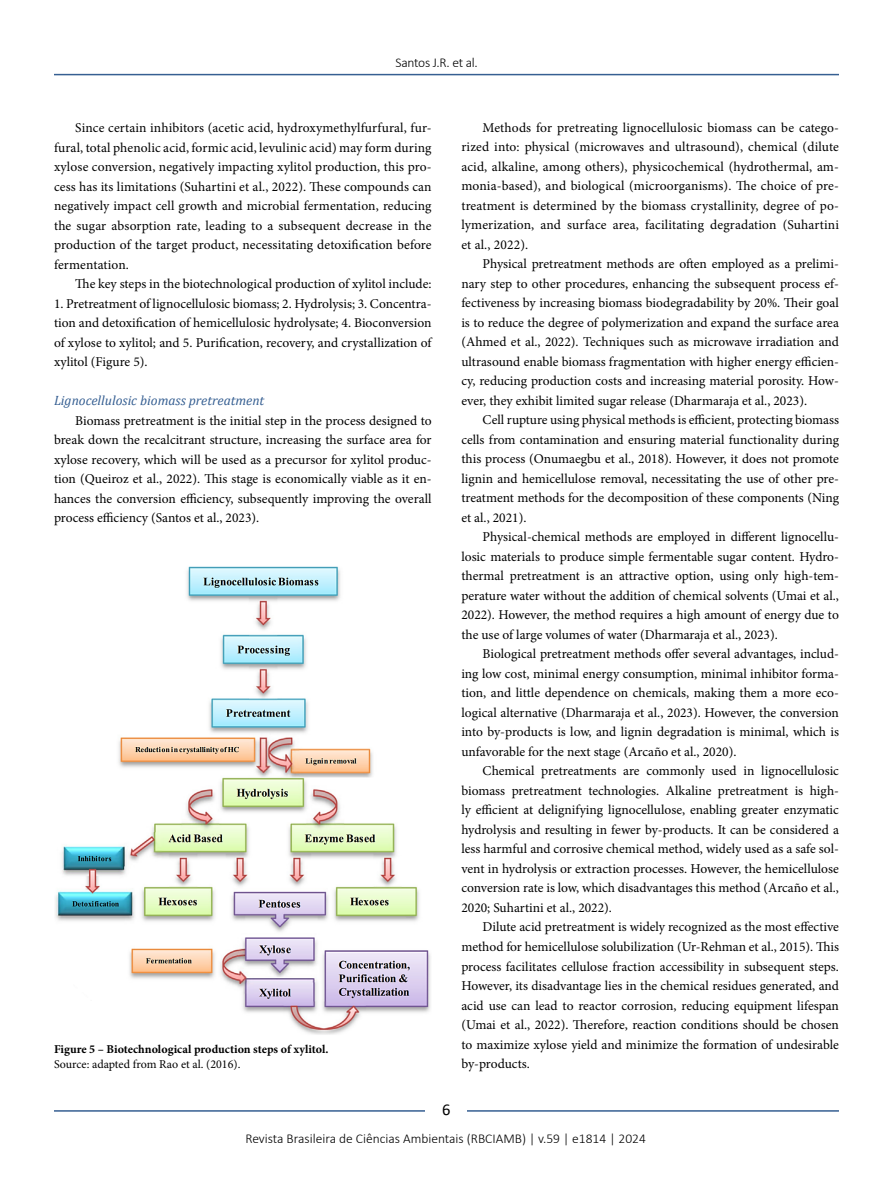
<style>
.page{position:relative;width:893px;height:1191px;background:#fff}
.page>*{position:absolute;margin:0;border:0;box-sizing:border-box;transform-origin:0 0}
.t1{font:16.5px "Calibri";color:#000}
.t2{font:13.5px/19.5px "Minion Pro";color:#000;text-align:justify}
.t3{font:300 13.5px "Calibri";color:#000}
.t4{font:italic 13.5px "Cambria";color:#365f92}
.t5{font:300 13.5px "Calibri";letter-spacing:-.02em;color:#000}
.t6{font:700 12px "Minion Pro";color:#000}
.t7{font:12px "Minion Pro";color:#000}
</style>
<div class="page">
<hr style="left:54px;top:74px;width:785px;height:1px;background:#365f92">
<hr style="left:54px;top:1110px;width:785px;height:1px;background:#365f92">
<div style="left:426px;top:1096px;width:41px;height:26px;background:#fff"></div>
<img style="left:55px;top:566px;width:376px;height:469px">
<p class="t5" style="left:396px;top:54px;width:84px">Santos J.R. et al.</p>
<p class="t2" style="left:54px;top:118px;width:379px;text-indent:21px">Since certain inhibitors (acetic acid, hydroxymethylfurfural, fur&shy;fural, total phenolic acid, formic acid, levulinic acid) may form during xylose conversion, negatively impacting xylitol production, this pro&shy;cess has its limitations (Suhartini et al., 2022). These compounds can negatively impact cell growth and microbial fermentation, reducing the sugar absorption rate, leading to a subsequent decrease in the production of the target product, necessitating detoxification before fermentation.</p>
<p class="t2" style="left:75px;top:274px;width:358px">The key steps in the biotechnological production of xylitol include:</p>
<p class="t2" style="left:54px;top:293px;width:379px">1. Pretreatment of lignocellulosic biomass; 2. Hydrolysis; 3. Concentra&shy;tion and detoxification of hemicellulosic hydrolysate; 4. Bioconversion of xylose to xylitol; and 5. Purification, recovery, and crystallization of xylitol (Figure 5).</p>
<p class="t4" style="left:54px;top:391px;width:212px">Lignocellulosic biomass pretreatment</p>
<p class="t2" style="left:54px;top:410px;width:379px;text-indent:21px">Biomass pretreatment is the initial step in the process designed to break down the recalcitrant structure, increasing the surface area for xylose recovery, which will be used as a precursor for xylitol produc&shy;tion (Queiroz et al., 2022). This stage is economically viable as it en&shy;hances the conversion efficiency, subsequently improving the overall process efficiency (Santos et al., 2023).</p>
<p class="t6" style="left:54px;top:1041px;width:276px">Figure 5 – Biotechnological production steps of xylitol.</p>
<p class="t2" style="left:461px;top:118px;width:379px;text-indent:21px">Methods for pretreating lignocellulosic biomass can be catego&shy;rized into: physical (microwaves and ultrasound), chemical (dilute acid, alkaline, among others), physicochemical (hydrothermal, am&shy;monia-based), and biological (microorganisms). The choice of pre&shy;treatment is determined by the biomass crystallinity, degree of po&shy;lymerization, and surface area, facilitating degradation (Suhartini et al., 2022).</p>
<p class="t2" style="left:461px;top:254px;width:379px;text-indent:21px">Physical pretreatment methods are often employed as a prelimi&shy;nary step to other procedures, enhancing the subsequent process ef&shy;fectiveness by increasing biomass biodegradability by 20%. Their goal is to reduce the degree of polymerization and expand the surface area (Ahmed et al., 2022). Techniques such as microwave irradiation and ultrasound enable biomass fragmentation with higher energy efficien&shy;cy, reducing production costs and increasing material porosity. How&shy;ever, they exhibit limited sugar release (Dharmaraja et al., 2023).</p>
<p class="t2" style="left:461px;top:410px;width:379px;text-indent:21px">Cell rupture using physical methods is efficient, protecting biomass cells from contamination and ensuring material functionality during this process (Onumaegbu et al., 2018). However, it does not promote lignin and hemicellulose removal, necessitating the use of other pre&shy;treatment methods for the decomposition of these components (Ning et al., 2021).</p>
<p class="t2" style="left:461px;top:527px;width:379px;text-indent:21px">Physical-chemical methods are employed in different lignocellu&shy;losic materials to produce simple fermentable sugar content. Hydro&shy;thermal pretreatment is an attractive option, using only high-tem&shy;perature water without the addition of chemical solvents (Umai et al., 2022). However, the method requires a high amount of energy due to the use of large volumes of water (Dharmaraja et al., 2023).</p>
<p class="t2" style="left:461px;top:644px;width:379px;text-indent:21px">Biological pretreatment methods offer several advantages, includ&shy;ing low cost, minimal energy consumption, minimal inhibitor forma&shy;tion, and little dependence on chemicals, making them a more eco&shy;logical alternative (Dharmaraja et al., 2023). However, the conversion into by-products is low, and lignin degradation is minimal, which is unfavorable for the next stage (Arcaño et al., 2020).</p>
<p class="t2" style="left:461px;top:761px;width:379px;text-indent:21px">Chemical pretreatments are commonly used in lignocellulosic biomass pretreatment technologies. Alkaline pretreatment is high&shy;ly efficient at delignifying lignocellulose, enabling greater enzymatic hydrolysis and resulting in fewer by-products. It can be considered a less harmful and corrosive chemical method, widely used as a safe sol&shy;vent in hydrolysis or extraction processes. However, the hemicellulose conversion rate is low, which disadvantages this method (Arcaño et al., 2020; Suhartini et al., 2022).</p>
<p class="t2" style="left:461px;top:917px;width:379px;text-indent:21px">Dilute acid pretreatment is widely recognized as the most effective method for hemicellulose solubilization (Ur-Rehman et al., 2015). This process facilitates cellulose fraction accessibility in subsequent steps.<br>However, its disadvantage lies in the chemical residues generated, and acid use can lead to reactor corrosion, reducing equipment lifespan (Umai et al., 2022). Therefore, reaction conditions should be chosen to maximize xylose yield and minimize the formation of undesirable</p>
<p class="t7" style="left:54px;top:1056px;width:188px">Source: adapted from Rao et al. (2016).</p>
<p class="t2" style="left:461px;top:1054px;width:70px">by-products.</p>
<p class="t1" style="left:442px;top:1098px;width:10px">6</p>
<p class="t3" style="left:245px;top:1129px;width:402px">Revista Brasileira de Ciências Ambientais (RBCIAMB) | v.59 | e1814 | 2024</p>
</div>
